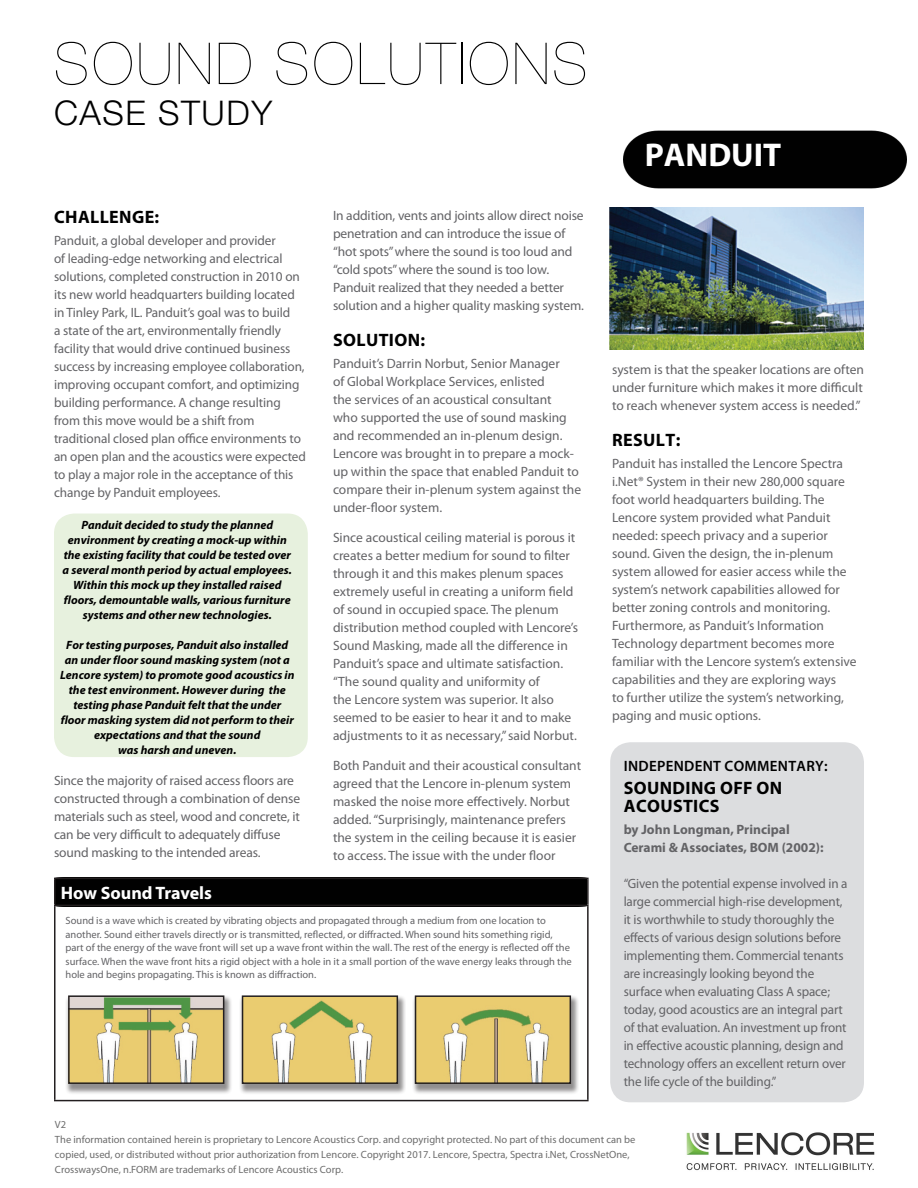
<style>
.page{position:relative;width:918px;height:1188px;background:#fff}
.page>*{position:absolute;margin:0;border:0;box-sizing:border-box;transform-origin:0 0}
.t1{font:200 57.9px "Helvetica Neue";letter-spacing:.045em;color:#000}
.t2{font:300 34.05px "Helvetica Neue";letter-spacing:.045em;color:#000}
.t3{font:700 33px "Myriad Pro";color:#fff}
.t4{font:700 18px "Myriad Pro";letter-spacing:.02em;color:#000}
.t5{font:700 18px "Myriad Pro";letter-spacing:-.005em;color:#fff}
.t6{font:600 15px "Myriad Pro";letter-spacing:.02em;color:#000}
.t7{font:13.5px/18px "Myriad Pro";letter-spacing:-.005em;color:#636366}
.t8{font:700 13.5px/18px "Myriad Pro";color:#636366}
.t9{font:italic 700 12px/15px "Myriad Pro";color:#000;text-align:center}
.t10{font:10.5px/13.5px "Myriad Pro";color:#636366}
.t11{font:10.5px/15.1px "Myriad Pro";color:#6c6c6c}
</style>
<div class="page">
<div style="left:56px;top:879px;width:531px;height:26px;background:#010101"></div>
<img style="left:624px;top:130px;width:283px;height:59px">
<div style="left:54px;top:514px;width:254px;height:243px;background:#e7f1de;border-radius:20px"></div>
<hr style="left:54px;top:905px;width:535px;height:1px;background:#231f20">
<hr style="left:54px;top:878px;width:535px;height:1px;background:#231f20">
<hr style="left:54px;top:879px;width:2px;height:26px;background:#231f20">
<hr style="left:587px;top:879px;width:2px;height:26px;background:#231f20">
<hr style="left:54px;top:906px;width:2px;height:194px;background:#231f20">
<hr style="left:587px;top:906px;width:2px;height:194px;background:#231f20">
<hr style="left:54px;top:1100px;width:535px;height:1px;background:#231f20">
<div style="left:610px;top:742px;width:254px;height:360px;background:#dcdddf;border-radius:20px"></div>
<img style="left:610px;top:208px;width:254px;height:142px">
<div style="left:65px;top:995px;width:167px;height:100px;background:#231f20;opacity:.5"></div>
<img style="left:71px;top:998px;width:150px;height:83px">
<div style="left:68px;top:995px;width:156px;height:89px;border:2px solid #231f20"></div>
<div style="left:238px;top:995px;width:168px;height:100px;background:#231f20;opacity:.5"></div>
<img style="left:245px;top:998px;width:150px;height:83px">
<div style="left:242px;top:995px;width:156px;height:89px;border:2px solid #231f20"></div>
<div style="left:411px;top:995px;width:168px;height:100px;background:#231f20;opacity:.5"></div>
<img style="left:418px;top:998px;width:150px;height:83px">
<div style="left:415px;top:995px;width:156px;height:89px;border:2px solid #231f20"></div>
<img style="left:686px;top:1132px;width:189px;height:39px">
<h1 class="t1" style="left:54px;top:30px;width:535px">SOUND SOLUTIONS</h1>
<h2 class="t2" style="left:54px;top:92px;width:220px">CASE STUDY</h2>
<h3 class="t3" style="left:645px;top:137px;width:46px">UIT</h3>
<p class="t7" style="left:333px;top:206px;width:253px">In addition, vents and joints allow direct noise penetration and can introduce the issue of “hot spots” where the sound is too loud and “cold spots” where the sound is too low.<br>Panduit realized that they needed a better solution and a higher quality masking system.</p>
<h3 class="t4" style="left:333px;top:330px;width:93px">Solution:</h3>
<p class="t7" style="left:333px;top:355px;width:250px">Panduit’s Darrin Norbut, Senior Manager<br>of Global Workplace Services, enlisted<br>the services of an acoustical consultant<br>who supported the use of sound masking and recommended an in-plenum design.<br>Lencore was brought in to prepare a mock&shy;up within the space that enabled Panduit to compare their in-plenum system against the under-floor system.</p>
<p class="t7" style="left:333px;top:529px;width:247px">Since acoustical ceiling material is porous it creates a better medium for sound to filter through it and this makes plenum spaces extremely useful in creating a uniform field of sound in occupied space. The plenum distribution method coupled with Lencore’s Sound Masking, made all the difference in Panduit’s space and ultimate satisfaction. “The sound quality and uniformity of<br>the Lencore system was superior. It also seemed to be easier to hear it and to make adjustments to it as necessary,” said Norbut.</p>
<p class="t7" style="left:333px;top:757px;width:250px">Both Panduit and their acoustical consultant agreed that the Lencore in-plenum system masked the noise more effectively. Norbut added. “Surprisingly, maintenance prefers the system in the ceiling because it is easier to access. The issue with the under floor</p>
<h3 class="t4" style="left:54px;top:207px;width:107px">Challenge:</h3>
<p class="t7" style="left:54px;top:232px;width:254px">Panduit, a global developer and provider<br>of leading-edge networking and electrical solutions, completed construction in 2010 on its new world headquarters building located in Tinley Park, IL. Panduit’s goal was to build<br>a state of the art, environmentally friendly facility that would drive continued business success by increasing employee collaboration, improving occupant comfort, and optimizing building performance. A change resulting from this move would be a shift from traditional closed plan office environments to an open plan and the acoustics were expected to play a major role in the acceptance of this change by Panduit employees.</p>
<p class="t7" style="left:612px;top:361px;width:254px;text-align:justify">system is that the speaker locations are often under furniture which makes it more difficult to reach whenever system access is needed.”</p>
<h3 class="t4" style="left:612px;top:430px;width:70px">ReSult:</h3>
<p class="t7" style="left:612px;top:455px;width:246px">Panduit has installed the Lencore Spectra i.Net® System in their new 280,000 square foot world headquarters building. The Lencore system provided what Panduit needed: speech privacy and a superior sound. Given the design, the in-plenum system allowed for easier access while the system’s network capabilities allowed for better zoning controls and monitoring.<br>Furthermore, as Panduit’s Information Technology department becomes more familiar with the Lencore system’s extensive capabilities and they are exploring ways<br>to further utilize the system’s networking, paging and music options.</p>
<p class="t9" style="left:63px;top:517px;width:231px">Panduit decided to study the planned environment by creating a mock-up within the existing facility that could be tested over a several month period by actual employees.<br>Within this mock up they installed raised floors, demountable walls, various furniture systems and other new technologies.</p>
<p class="t9" style="left:60px;top:637px;width:236px">For testing purposes, Panduit also installed an under floor sound masking system (not a Lencore system) to promote good acoustics in the test environment. However during the testing phase Panduit felt that the under floor masking system did not perform to their expectations and that the sound<br>was harsh and uneven.</p>
<p class="t6" style="left:624px;top:758px;width:205px">INDEPENDENT COMMENTARY:</p>
<h3 class="t4" style="left:624px;top:778px;width:47px">cs</h3>
<p class="t8" style="left:624px;top:821px;width:202px">by John Longman, Principal<br>Cerami &amp; Associates, BOM (2002):</p>
<p class="t7" style="left:624px;top:875px;width:225px">“Given the potential expense involved in a large commercial high-rise development, it is worthwhile to study thoroughly the effects of various design solutions before implementing them. Commercial tenants are increasingly looking beyond the surface when evaluating Class A space; today, good acoustics are an integral part of that evaluation. An investment up front in effective acoustic planning, design and technology offers an excellent return over the life cycle of the building.”</p>
<p class="t11" style="left:55px;top:1116px;width:582px">V2<br>The information contained herein is proprietary to Lencore Acoustics Corp. and copyright protected. No part of this document can be copied, used, or distributed without prior authorization from Lencore. Copyright 2017. Lencore, Spectra, Spectra i.Net, CrossNetOne, CrosswaysOne, n.FORM are trademarks of Lencore Acoustics Corp.</p>
<p class="t7" style="left:54px;top:772px;width:248px">Since the majority of raised access floors are constructed through a combination of dense materials such as steel, wood and concrete, it can be very difficult to adequately diffuse sound masking to the intended areas.</p>
<h3 class="t5" style="left:61px;top:882px;width:153px">How Sound Travels</h3>
<p class="t10" style="left:66px;top:914px;width:508px">Sound is a wave which is created by vibrating objects and propagated through a medium from one location to another. Sound either travels directly or is transmitted, reflected, or diffracted. When sound hits something rigid, part of the energy of the wave front will set up a wave front within the wall. The rest of the energy is reflected off the surface. When the wave front hits a rigid object with a hole in it a small portion of the wave energy leaks through the hole and begins propagating. This is known as diffraction.</p>
</div>
